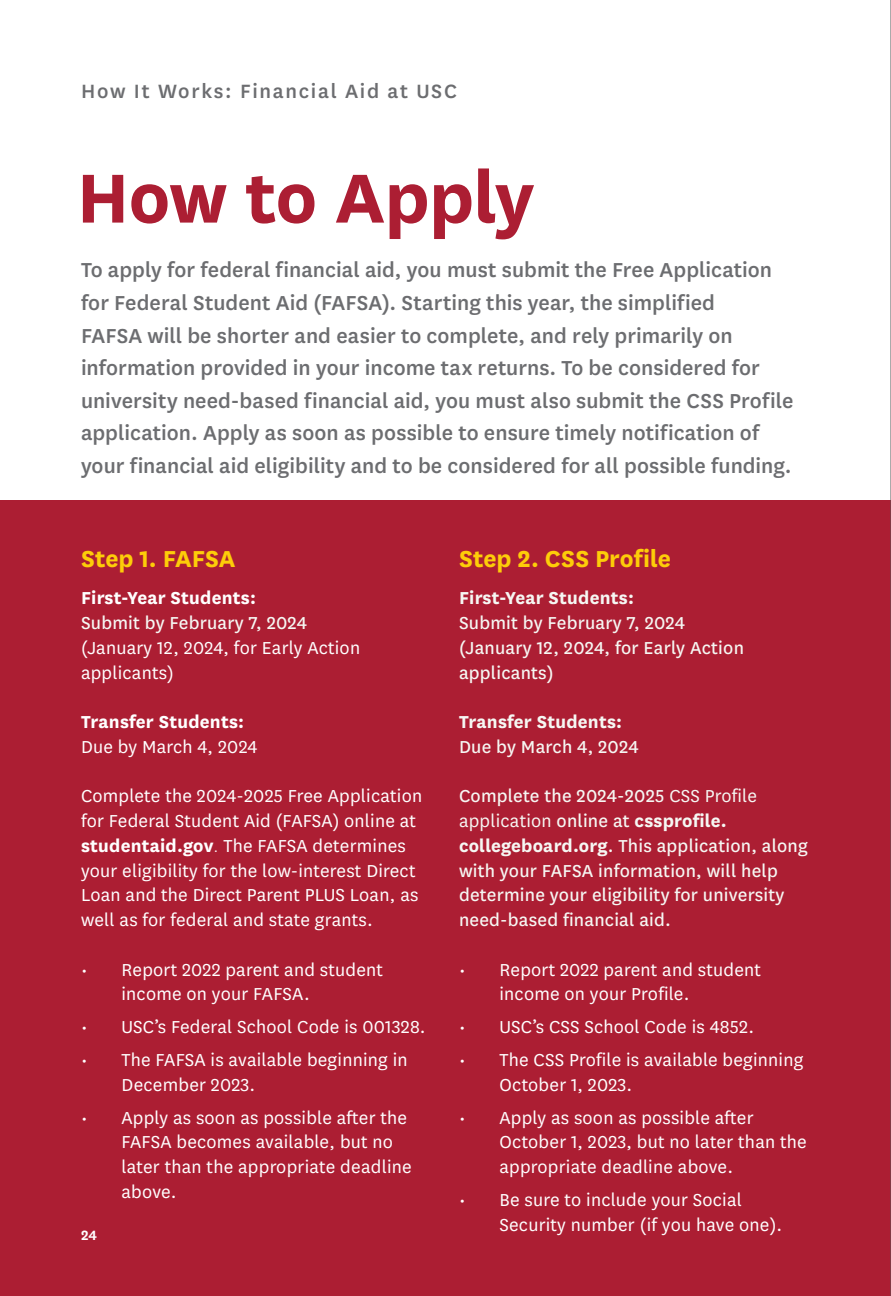
<style>
.page{position:relative;width:891px;height:1296px;background:#fff}
.page>*{position:absolute;margin:0;border:0;box-sizing:border-box;transform-origin:0 0}
.National_36_Bold_-_SUBHEADLINES{font:700 81px "National";letter-spacing:-.01em;color:#ac1e33}
.National_12_Bold_-_Cardinal{font:700 27px "National";color:#fdcd09}
.National_10_5_Grey_INTROS{font:500 23.62px/32.6px "National";color:#6c6d70}
.National_10_-_Section_Headers_Grey{font:500 22.5px "National";letter-spacing:.075em;color:#6c6d70}
.National_9_-_Small_notes___Lists{font:20.25px/24.8px "National";letter-spacing:.01em;color:#fff}
.National_9_-_Small_notes___Lists-2{font:20.25px/24.8px "National";letter-spacing:.01em;color:#f6f7f3}
.National_9_-_Small_notes___Lists-3{font:700 20.25px "National";letter-spacing:.01em;color:#fff}
.National_9_-_Small_notes___Lists-4{font:700 20.25px "National";letter-spacing:.01em;color:#f6f7f3}
.t1{font:600 15.75px "National";color:#fff}
.s1{font-weight:700}
.s2{font-weight:300}
.s3{font-style:inherit}
</style>
<div class="page">
<div style="left:0;top:501px;width:891px;height:795px;background:#ac1e33"></div>
<hr style="left:890px;top:0;width:1px;height:1296px;background:#575756">
<p class="National_10_-_Section_Headers_Grey" style="left:81px;top:76px;width:377px">How It Works: Financial Aid at USC</p>
<p class="National_36_Bold_-_SUBHEADLINES" style="left:77px;top:140px;width:459px">How to Apply</p>
<p class="National_10_5_Grey_INTROS" style="left:81px;top:252px;width:714px">To apply for federal financial aid, you must submit the Free Application for Federal Student Aid (FAFSA). Starting this year, the simplified<br>FAFSA will be shorter and easier to complete, and rely primarily on information provided in your income tax returns. To be considered for university need-based financial aid, you must also submit the CSS Profile application. Apply as soon as possible to ensure timely notification of your financial aid eligibility and to be considered for all possible funding.</p>
<p class="National_12_Bold_-_Cardinal" style="left:81px;top:539px;width:156px">Step 1. FAFSA</p>
<p class="National_12_Bold_-_Cardinal" style="left:459px;top:539px;width:214px">Step 2. CSS Profile</p>
<p class="National_9_-_Small_notes___Lists-3" style="left:81px;top:584px;width:177px">First-Year Students:</p>
<p class="National_9_-_Small_notes___Lists-2" style="left:81px;top:609px;width:228px">Submit by February 7, 2024</p>
<p class="National_9_-_Small_notes___Lists" style="left:81px;top:634px;width:281px">(January 12, 2024, for Early Action applicants)</p>
<p class="National_9_-_Small_notes___Lists-3" style="left:81px;top:708px;width:165px">Transfer Students:</p>
<p class="National_9_-_Small_notes___Lists" style="left:81px;top:733px;width:178px">Due by March 4, 2024</p>
<p class="National_9_-_Small_notes___Lists" style="left:81px;top:783px;width:343px">Complete the 2024-2025 Free Application for Federal Student Aid (FAFSA) online at <span class="s1">studentaid.gov</span><span class="s2">.</span> The FAFSA determines your eligibility for the low-interest Direct Loan and the Direct Parent PLUS Loan, as well as for federal and state grants.</p>
<p class="National_9_-_Small_notes___Lists" style="left:122px;top:956px;width:263px;text-indent:-40px">• Report 2022 parent and student income on your FAFSA.</p>
<p class="National_9_-_Small_notes___Lists" style="left:81px;top:1014px;width:346px">• USC’s Federal School Code is 001328.</p>
<p class="National_9_-_Small_notes___Lists" style="left:122px;top:1047px;width:288px;text-indent:-40px">• The FAFSA is available beginning in<br>December 2023.</p>
<p class="National_9_-_Small_notes___Lists" style="left:122px;top:1104px;width:292px;text-indent:-40px">• Apply as soon as possible after the<br>FAFSA becomes available, but no later than the appropriate deadline above.</p>
<p class="National_9_-_Small_notes___Lists-4" style="left:459px;top:584px;width:177px">First-Year Students:</p>
<p class="National_9_-_Small_notes___Lists-2" style="left:459px;top:609px;width:228px">Submit by February 7, 2024</p>
<p class="National_9_-_Small_notes___Lists-2" style="left:459px;top:634px;width:286px">(January 12, 2024, for Early Action applicants)</p>
<p class="National_9_-_Small_notes___Lists-4" style="left:459px;top:708px;width:165px">Transfer Students:</p>
<p class="National_9_-_Small_notes___Lists-2" style="left:459px;top:733px;width:181px">Due by March 4, 2024</p>
<p class="National_9_-_Small_notes___Lists-2" style="left:459px;top:783px;width:350px">Complete the 2024-2025 <span class="s3">CSS Profile application</span> online at <span class="s1">cssprofile. collegeboard.org</span>. This application, along with your FAFSA information, will help determine your eligibility for university need-based financial aid.</p>
<p class="National_9_-_Small_notes___Lists" style="left:500px;top:956px;width:263px;text-indent:-40px">• Report 2022 parent and student income on your Profile.</p>
<p class="National_9_-_Small_notes___Lists" style="left:459px;top:1014px;width:297px">• USC’s CSS School Code is 4852.</p>
<p class="National_9_-_Small_notes___Lists" style="left:500px;top:1047px;width:305px;text-indent:-40px">• The CSS Profile is available beginning<br>October 1, 2023.</p>
<p class="National_9_-_Small_notes___Lists" style="left:500px;top:1104px;width:309px;text-indent:-40px">• Apply as soon as possible after<br>October 1, 2023, but no later than the appropriate deadline above.</p>
<p class="National_9_-_Small_notes___Lists" style="left:500px;top:1187px;width:284px;text-indent:-40px">• Be sure to include your Social<br>Security number (if you have one).</p>
<p class="t1" style="left:81px;top:1224px;width:18px">24</p>
</div>
